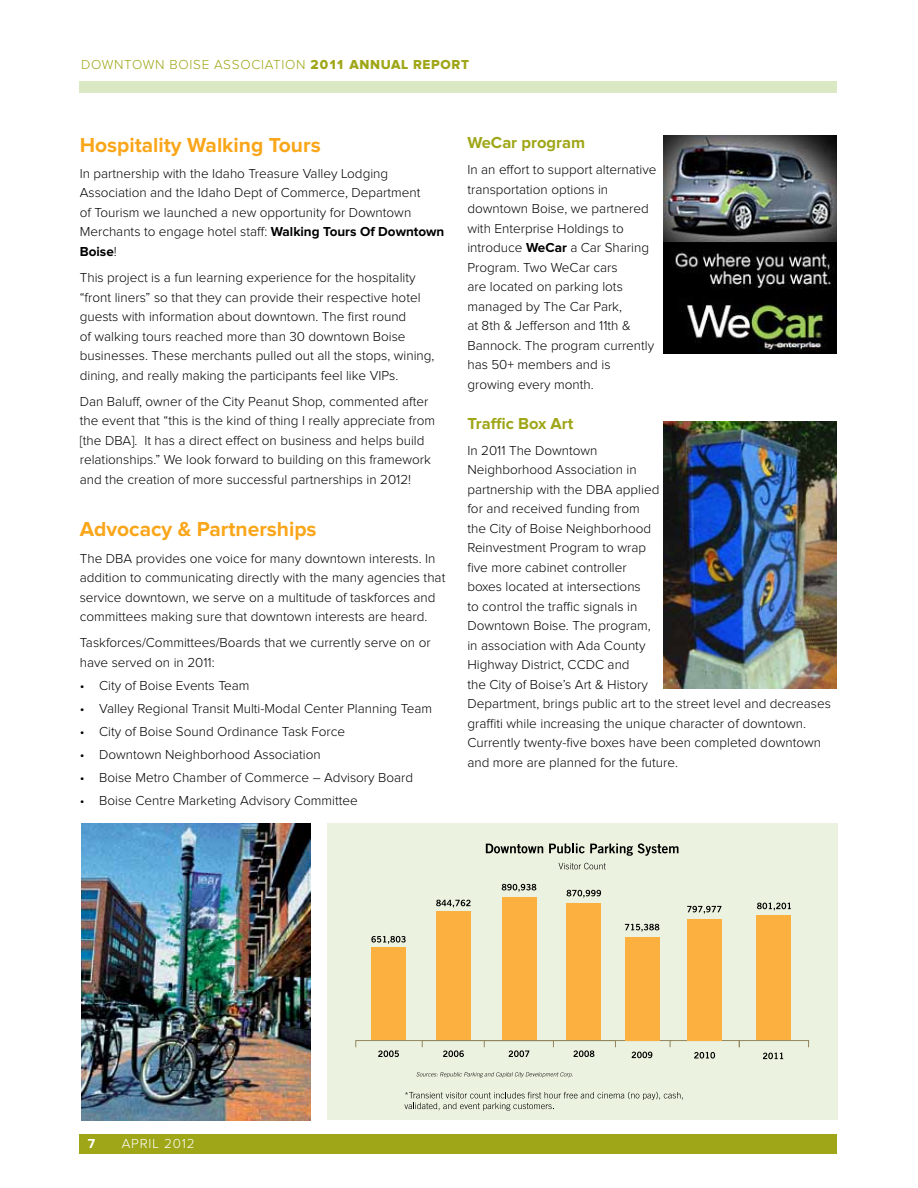
<style>
.page{position:relative;width:918px;height:1188px;background:#fff}
.page>*{position:absolute;margin:0;border:0;box-sizing:border-box;transform-origin:0 0}
.t1{font:700 21px "Proxima Nova";color:#faa61a}
.t2{font:700 16.5px "Proxima Nova";color:#9fa617}
.t3{font:300 13.5px/19.5px "Proxima Nova";color:#000}
.t4{font:300 13.5px "Proxima Nova";letter-spacing:.05em;color:#9fa617}
.t5{font:300 13.5px "Proxima Nova";letter-spacing:.06em;color:#fff}
.t6{font:700 13.5px "Proxima Nova";color:#fff}
.s1{font-family:"Proxima Nova Extrabld";font-weight:400}
.s2{font-weight:700}
</style>
<div class="page">
<div style="left:80px;top:1134px;width:757px;height:19px;background:#9fa617"></div>
<div style="left:80px;top:81px;width:757px;height:12px;background:#dbe8c4"></div>
<div style="left:327px;top:824px;width:510px;height:296px;background:#ebf2df"></div>
<svg style="left:763px;top:1053px;width:20px;height:6px"></svg>
<svg style="left:757px;top:903px;width:34px;height:7px"></svg>
<svg style="left:486px;top:844px;width:57px;height:9px"></svg>
<svg style="left:549px;top:843px;width:130px;height:13px"></svg>
<svg style="left:559px;top:863px;width:47px;height:6px"></svg>
<svg style="left:416px;top:1072px;width:157px;height:5px"></svg>
<svg style="left:404px;top:1092px;width:279px;height:19px"></svg>
<svg style="left:694px;top:1052px;width:21px;height:7px"></svg>
<div style="left:371px;top:947px;width:35px;height:93px;background:#fbb040"></div>
<svg style="left:371px;top:936px;width:35px;height:8px"></svg>
<div style="left:436px;top:912px;width:35px;height:128px;background:#fbb040"></div>
<svg style="left:436px;top:900px;width:35px;height:8px"></svg>
<div style="left:502px;top:897px;width:34px;height:143px;background:#fbb040"></div>
<svg style="left:502px;top:884px;width:34px;height:8px"></svg>
<div style="left:567px;top:904px;width:34px;height:136px;background:#fbb040"></div>
<svg style="left:567px;top:890px;width:34px;height:8px"></svg>
<div style="left:625px;top:937px;width:34px;height:103px;background:#fbb040"></div>
<svg style="left:625px;top:924px;width:34px;height:8px"></svg>
<svg style="left:355px;top:1040px;width:317px;height:18px"></svg>
<div style="left:739px;top:1040px;width:70px;height:7px;border:1px solid #928660"></div>
<div style="left:687px;top:919px;width:35px;height:121px;background:#fbb040"></div>
<svg style="left:687px;top:906px;width:34px;height:8px"></svg>
<div style="left:756px;top:915px;width:35px;height:125px;background:#fbb040"></div>
<img style="left:81px;top:824px;width:229px;height:296px">
<img style="left:664px;top:135px;width:173px;height:219px">
<img style="left:663px;top:422px;width:174px;height:267px">
<p class="t4" style="left:81px;top:58px;width:390px">DOWNTOWN BOISE ASSOCIATION <span class="s1">2011 ANNUAL REPORT</span></p>
<h1 class="t1" style="left:80px;top:135px;width:242px">Hospitality Walking Tours</h1>
<p class="t3" style="left:80px;top:164px;width:366px">In partnership with the Idaho Treasure Valley Lodging Association and the Idaho Dept of Commerce, Department<br>of Tourism we launched a new opportunity for Downtown Merchants to engage hotel staff: <span class="s2">Walking Tours Of Downtown Boise</span>!</p>
<p class="t3" style="left:80px;top:268px;width:356px">This project is a fun learning experience for the hospitality “front liners” so that they can provide their respective hotel guests with information about downtown. The first round<br>of walking tours reached more than 30 downtown Boise businesses. These merchants pulled out all the stops, wining, dining, and really making the participants feel like VIPs.</p>
<p class="t3" style="left:80px;top:392px;width:357px">Dan Baluff, owner of the City Peanut Shop, commented after the event that “this is the kind of thing I really appreciate from [the DBA]. It has a direct effect on business and helps build relationships.” We look forward to building on this framework and the creation of more successful partnerships in 2012!</p>
<h1 class="t1" style="left:80px;top:520px;width:238px">Advocacy &amp; Partnerships</h1>
<p class="t3" style="left:80px;top:549px;width:367px">The DBA provides one voice for many downtown interests. In addition to communicating directly with the many agencies that service downtown, we serve on a multitude of taskforces and committees making sure that downtown interests are heard.</p>
<p class="t3" style="left:80px;top:634px;width:352px">Taskforces/Committees/Boards that we currently serve on or have served on in 2011:</p>
<p class="t3" style="left:80px;top:676px;width:171px">• City of Boise Events Team</p>
<p class="t3" style="left:80px;top:699px;width:354px">• Valley Regional Transit Multi-Modal Center Planning Team</p>
<p class="t3" style="left:80px;top:722px;width:267px">• City of Boise Sound Ordinance Task Force</p>
<p class="t3" style="left:80px;top:745px;width:243px">• Downtown Neighborhood Association</p>
<p class="t3" style="left:80px;top:768px;width:335px">• Boise Metro Chamber of Commerce – Advisory Board</p>
<p class="t3" style="left:80px;top:791px;width:280px">• Boise Centre Marketing Advisory Committee</p>
<p class="t2" style="left:467px;top:135px;width:119px">WeCar program</p>
<p class="t3" style="left:467px;top:161px;width:191px">In an effort to support alternative transportation options in downtown Boise, we partnered with Enterprise Holdings to introduce <span class="s2">WeCar</span> a Car Sharing<br>Program. Two WeCar cars<br>are located on parking lots managed by The Car Park,<br>at 8th &amp; Jefferson and 11th &amp;<br>Bannock. The program currently has 50+ members and is growing every month.</p>
<p class="t2" style="left:467px;top:415px;width:108px">Traffic Box Art</p>
<p class="t3" style="left:467px;top:441px;width:365px">In 2011 The Downtown<br>Neighborhood Association in<br>partnership with the DBA applied<br>for and received funding from<br>the City of Boise Neighborhood<br>Reinvestment Program to wrap<br>five more cabinet controller<br>boxes located at intersections<br>to control the traffic signals in<br>Downtown Boise. The program,<br>in association with Ada County<br>Highway District, CCDC and<br>the City of Boise’s Art &amp; History<br>Department, brings public art to the street level and decreases graffiti while increasing the unique character of downtown.<br>Currently twenty-five boxes have been completed downtown and more are planned for the future.</p>
<p class="t6" style="left:88px;top:1137px;width:9px">7</p>
<p class="t5" style="left:122px;top:1137px;width:74px">APRIL 2012</p>
</div>
